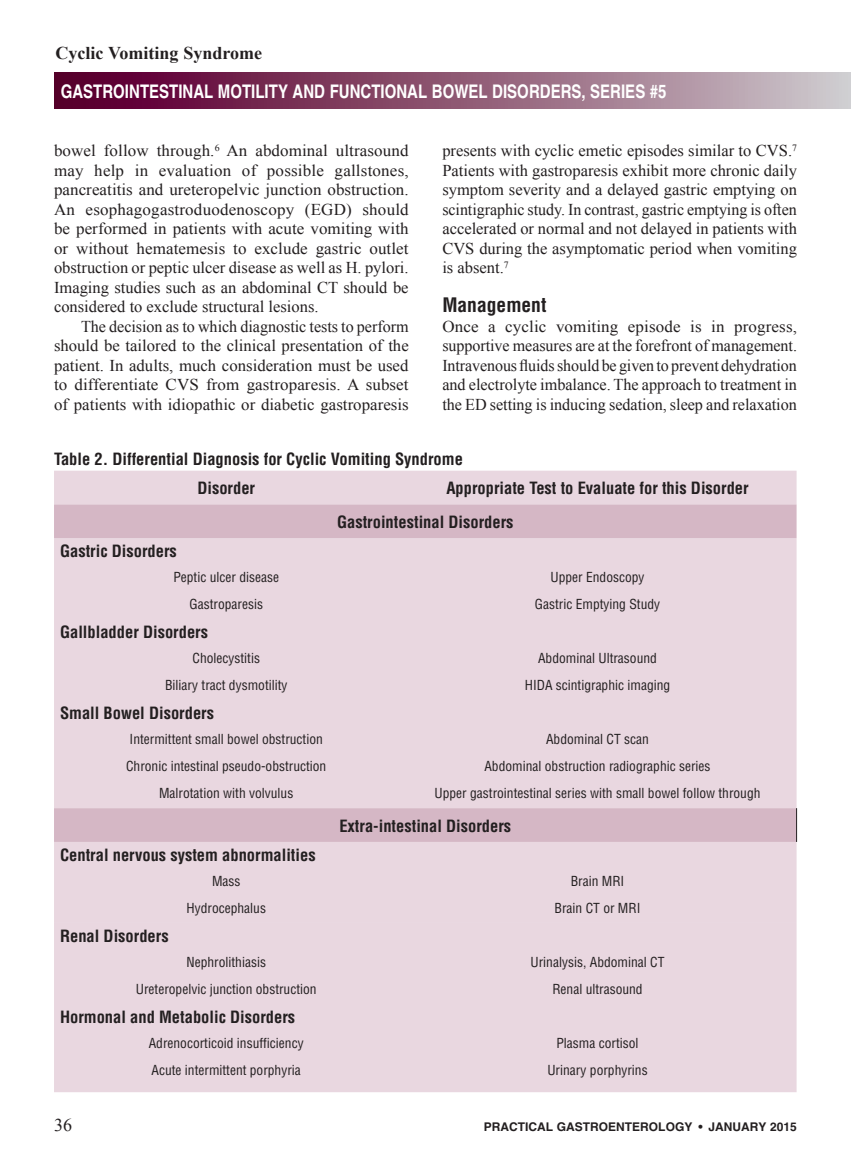
<style>
.page{position:relative;width:851px;height:1161px;background:#fff}
.page>*{position:absolute;margin:0;border:0;box-sizing:border-box;transform-origin:0 0}
.A_Subhead_first_line{font:700 condensed 19.5px "Helvetica";color:#231f20}
.t1{font:700 18.75px "Helvetica";color:#fff;scale:.8 1}
.t2{font:700 18px "Times New Roman";color:#231f20}
.A_Bottom_Title_Page{font:18px "Times New Roman";color:#231f20}
.A_Body_Copy-1st_P{font:16.5px/19.5px "Times New Roman";color:#231f20;text-align:justify}
.A_Body_Copy{font:16.5px/19.5px "Times New Roman";color:#231f20;text-align:justify}
.A_table_header{font:700 condensed 16.5px "Helvetica";color:#231f20}
.A_Table_Type{font:condensed 13.5px "Helvetica";color:#231f20}
.A_Bottom_Title_Page-2{font:700 12px "Helvetica";color:#231f20}
</style>
<div class="page">
<div style="left:54px;top:73px;width:796px;height:36px;background:linear-gradient(to right,#540023,#ccc6c9)"></div>
<div style="left:54px;top:471px;width:742px;height:452px;background:#e9d7e0"></div>
<svg style="left:54px;top:504px;width:742px;height:338px;background:#e5d0da"></svg>
<div style="left:54px;top:923px;width:742px;height:169px;background:#e9d7e0"></div>
<hr style="left:796px;top:808px;width:1px;height:34px;background:#231f20">
<p class="t2" style="left:56px;top:40px;width:208px">Cyclic Vomiting Syndrome</p>
<p class="t1" style="left:61px;top:79px;width:758px">GASTROINTESTINAL MOTILITY AND FUNCTIONAL BOWEL DISORDERS, SERIES #5</p>
<p class="A_Body_Copy-1st_P" style="left:54px;top:140px;width:356px">bowel follow through.<sup>6</sup> An abdominal ultrasound may help in evaluation of possible gallstones, pancreatitis and ureteropelvic junction obstruction.<br>An esophagogastroduodenoscopy (EGD) should be performed in patients with acute vomiting with or without hematemesis to exclude gastric outlet obstruction or peptic ulcer disease as well as H. pylori.<br>Imaging studies such as an abdominal CT should be considered to exclude structural lesions.</p>
<p class="A_Body_Copy" style="left:54px;top:316px;width:356px;text-indent:27px">The decision as to which diagnostic tests to perform should be tailored to the clinical presentation of the patient. In adults, much consideration must be used to differentiate CVS from gastroparesis. A subset of patients with idiopathic or diabetic gastroparesis</p>
<p class="A_table_header" style="left:54px;top:448px;width:410px">Table 2. Differential Diagnosis for Cyclic Vomiting Syndrome</p>
<p class="A_table_header" style="left:197px;top:478px;width:59px">Disorder</p>
<p class="A_table_header" style="left:446px;top:478px;width:304px">Appropriate Test to Evaluate for this Disorder</p>
<p class="A_table_header" style="left:337px;top:512px;width:178px">Gastrointestinal Disorders</p>
<p class="A_table_header" style="left:60px;top:541px;width:118px">Gastric Disorders</p>
<p class="A_Table_Type" style="left:173px;top:569px;width:107px">Peptic ulcer disease</p>
<p class="A_Table_Type" style="left:550px;top:569px;width:96px">Upper Endoscopy</p>
<p class="A_Table_Type" style="left:189px;top:596px;width:75px">Gastroparesis</p>
<p class="A_Table_Type" style="left:535px;top:596px;width:127px">Gastric Emptying Study</p>
<p class="A_table_header" style="left:60px;top:622px;width:150px">Gallbladder Disorders</p>
<p class="A_Table_Type" style="left:192px;top:650px;width:69px">Cholecystitis</p>
<p class="A_Table_Type" style="left:538px;top:650px;width:120px">Abdominal Ultrasound</p>
<p class="A_Table_Type" style="left:165px;top:677px;width:124px">Biliary tract dysmotility</p>
<p class="A_Table_Type" style="left:524px;top:677px;width:147px">HIDA scintigraphic imaging</p>
<p class="A_table_header" style="left:60px;top:703px;width:156px">Small Bowel Disorders</p>
<p class="A_Table_Type" style="left:130px;top:731px;width:195px">Intermittent small bowel obstruction</p>
<p class="A_Table_Type" style="left:546px;top:731px;width:104px">Abdominal CT scan</p>
<p class="A_Table_Type" style="left:126px;top:758px;width:202px">Chronic intestinal pseudo-obstruction</p>
<p class="A_Table_Type" style="left:484px;top:758px;width:228px">Abdominal obstruction radiographic series</p>
<p class="A_Table_Type" style="left:159px;top:785px;width:136px">Malrotation with volvulus</p>
<p class="A_Table_Type" style="left:434px;top:785px;width:327px">Upper gastrointestinal series with small bowel follow through</p>
<p class="A_table_header" style="left:339px;top:815px;width:173px">Extra-intestinal Disorders</p>
<p class="A_table_header" style="left:60px;top:845px;width:257px">Central nervous system abnormalities</p>
<p class="A_Table_Type" style="left:212px;top:872px;width:30px">Mass</p>
<p class="A_Table_Type" style="left:570px;top:872px;width:55px">Brain MRI</p>
<p class="A_Table_Type" style="left:186px;top:899px;width:81px">Hydrocephalus</p>
<p class="A_Table_Type" style="left:554px;top:899px;width:87px">Brain CT or MRI</p>
<p class="A_table_header" style="left:60px;top:926px;width:110px">Renal Disorders</p>
<p class="A_Table_Type" style="left:186px;top:953px;width:81px">Nephrolithiasis</p>
<p class="A_Table_Type" style="left:530px;top:953px;width:135px">Urinalysis, Abdominal CT</p>
<p class="A_Table_Type" style="left:136px;top:980px;width:182px">Ureteropelvic junction obstruction</p>
<p class="A_Table_Type" style="left:552px;top:980px;width:92px">Renal ultrasound</p>
<p class="A_table_header" style="left:60px;top:1007px;width:237px">Hormonal and Metabolic Disorders</p>
<p class="A_Table_Type" style="left:149px;top:1034px;width:156px">Adrenocorticoid insufficiency</p>
<p class="A_Table_Type" style="left:556px;top:1034px;width:84px">Plasma cortisol</p>
<p class="A_Table_Type" style="left:152px;top:1061px;width:151px">Acute intermittent porphyria</p>
<p class="A_Table_Type" style="left:547px;top:1061px;width:102px">Urinary porphyrins</p>
<p class="A_Body_Copy" style="left:442px;top:140px;width:356px">presents with cyclic emetic episodes similar to CVS.<sup>7<br></sup>Patients with gastroparesis exhibit more chronic daily symptom severity and a delayed gastric emptying on scintigraphic study. In contrast, gastric emptying is often accelerated or normal and not delayed in patients with CVS during the asymptomatic period when vomiting is absent.<sup>7</sup></p>
<p class="A_Subhead_first_line" style="left:442px;top:293px;width:106px">Management</p>
<p class="A_Body_Copy-1st_P" style="left:442px;top:316px;width:356px">Once a cyclic vomiting episode is in progress, supportive measures are at the forefront of management.<br>Intravenous fluids should be given to prevent dehydration and electrolyte imbalance. The approach to treatment in the ED setting is inducing sedation, sleep and relaxation</p>
<p class="A_Bottom_Title_Page" style="left:54px;top:1113px;width:19px">36</p>
<p class="A_Bottom_Title_Page-2" style="left:484px;top:1119px;width:314px">PRACTICAL GASTROENTEROLOGY • JANUARY 2015</p>
</div>
